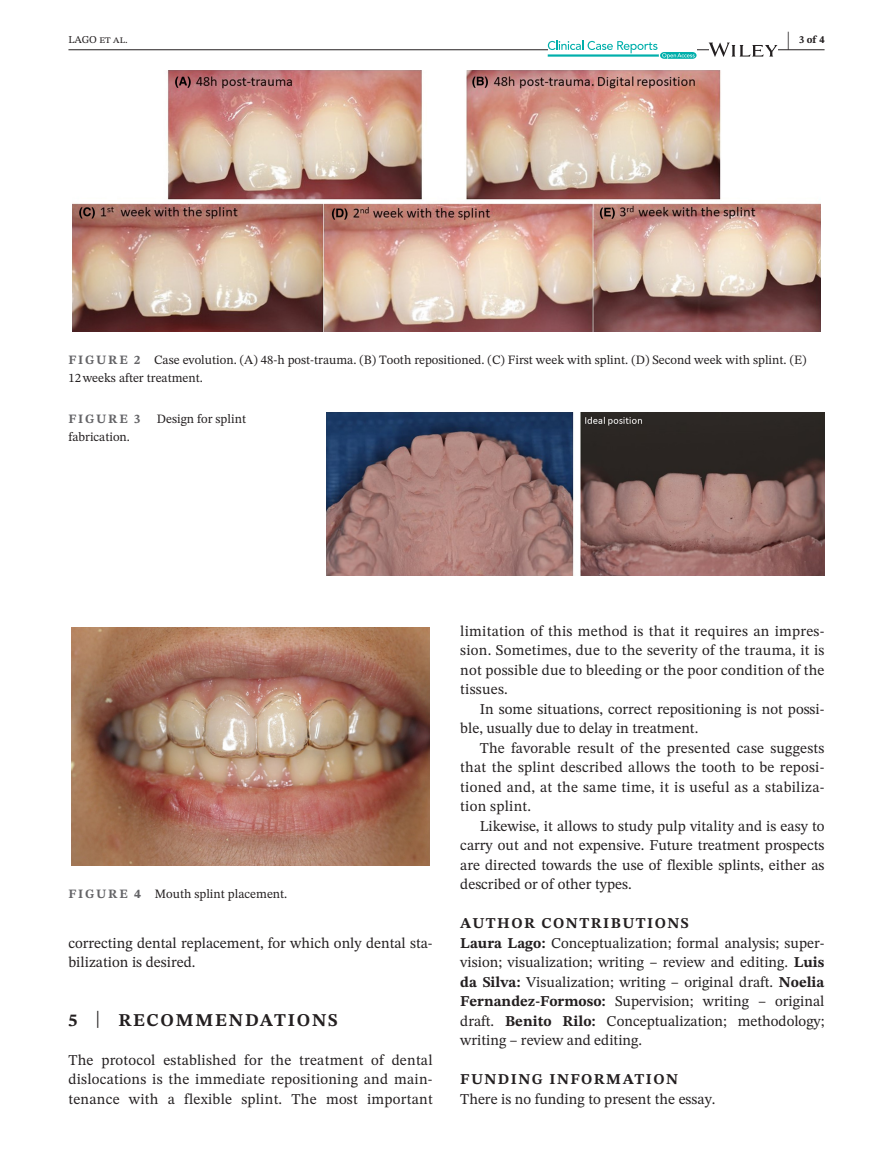
<style>
.page{position:relative;width:893px;height:1174px;background:#fff}
.page>*{position:absolute;margin:0;border:0;box-sizing:border-box;transform-origin:0 0}
.t1{font:700 21px "STIX Two Text";color:#231f20;scale:.42 1}
.t2{font:700 18px "STIX Two Text";letter-spacing:.1em;color:#231f20}
.t3{font:15px/19.5px "STIX Two Text";color:#231f20;text-align:justify}
.t4{font:700 15px "STIX Two Text";letter-spacing:.1em;color:#231f20}
.t5{font:12.75px/18px "STIX Two Text";color:#231f20}
.t6{font:700 12.75px "STIX Two Text";letter-spacing:.14em;color:#636366}
.t7{font:10.5px "STIX Two Text";color:#231f20}
.t8{font:700 10.5px "STIX Two Text";color:#231f20}
.s1{font-weight:700;color:#636366}
.s2{font-weight:400;font-size:23.7px}
.s3{font-weight:700}
</style>
<div class="page">
<hr style="left:68px;top:49px;width:756px;height:1px;background:#231f20">
<svg style="left:548px;top:41px;width:148px;height:18px"></svg>
<svg style="left:709px;top:43px;width:68px;height:14px"></svg>
<img style="left:72px;top:70px;width:749px;height:262px">
<img style="left:327px;top:413px;width:497px;height:162px">
<div style="left:68px;top:627px;width:365px;height:238px;background:linear-gradient(to bottom,#fff,#fff)"></div>
<img style="left:72px;top:627px;width:357px;height:238px">
<h1 class="t1" style="left:787px;top:24px;width:8px">|</h1>
<p class="t7" style="left:68px;top:32px;width:61px">LAGO et al.</p>
<p class="t8" style="left:799px;top:32px;width:27px">3 of 4</p>
<p class="t5" style="left:68px;top:350px;width:739px"><span class="s1">FIGURE 2</span> Case evolution. (A) 48-h post-trauma. (B) Tooth repositioned. (C) First week with splint. (D) Second week with splint. (E)<br>12weeks after treatment.</p>
<p class="t6" style="left:68px;top:409px;width:74px">FIGURE 3</p>
<p class="t5" style="left:157px;top:409px;width:91px">Design for splint</p>
<p class="t5" style="left:68px;top:427px;width:63px">fabrication.</p>
<p class="t5" style="left:68px;top:884px;width:220px"><span class="s1">FIGURE 4</span> Mouth splint placement.</p>
<p class="t3" style="left:68px;top:933px;width:366px">correcting dental replacement, for which only dental sta&shy;bilization is desired.</p>
<p class="t2" style="left:68px;top:1007px;width:271px">5 <span class="s2">|</span> RECOMMENDATIONS</p>
<p class="t3" style="left:68px;top:1050px;width:366px">The protocol established for the treatment of dental dislocations is the immediate repositioning and main&shy;tenance with a flexible splint. The most important</p>
<p class="t3" style="left:460px;top:621px;width:366px">limitation of this method is that it requires an impres&shy;sion. Sometimes, due to the severity of the trauma, it is not possible due to bleeding or the poor condition of the tissues.</p>
<p class="t3" style="left:460px;top:699px;width:366px;text-indent:20px">In some situations, correct repositioning is not possi&shy;ble, usually due to delay in treatment.</p>
<p class="t3" style="left:460px;top:738px;width:366px;text-indent:20px">The favorable result of the presented case suggests that the splint described allows the tooth to be reposi&shy;tioned and, at the same time, it is useful as a stabiliza&shy;tion splint.</p>
<p class="t3" style="left:460px;top:816px;width:366px;text-indent:20px">Likewise, it allows to study pulp vitality and is easy to carry out and not expensive. Future treatment prospects are directed towards the use of flexible splints, either as described or of other types.</p>
<p class="t3" style="left:460px;top:913px;width:366px;text-align:left"><span class="s3">AUTHOR CONTRIBUTIONS<br>Laura Lago:</span> Conceptualization; formal analysis; super&shy;vision; visualization; writing – review and editing. <span class="s3">Luis da Silva:</span> Visualization; writing – original draft. <span class="s3">Noelia Fernandez-Formoso:</span> Supervision; writing – original draft. <span class="s3">Benito Rilo:</span> Conceptualization; methodology; writing – review and editing.</p>
<p class="t4" style="left:460px;top:1068px;width:219px">FUNDING INFORMATION</p>
<p class="t3" style="left:460px;top:1089px;width:257px">There is no funding to present the essay.</p>
</div>
